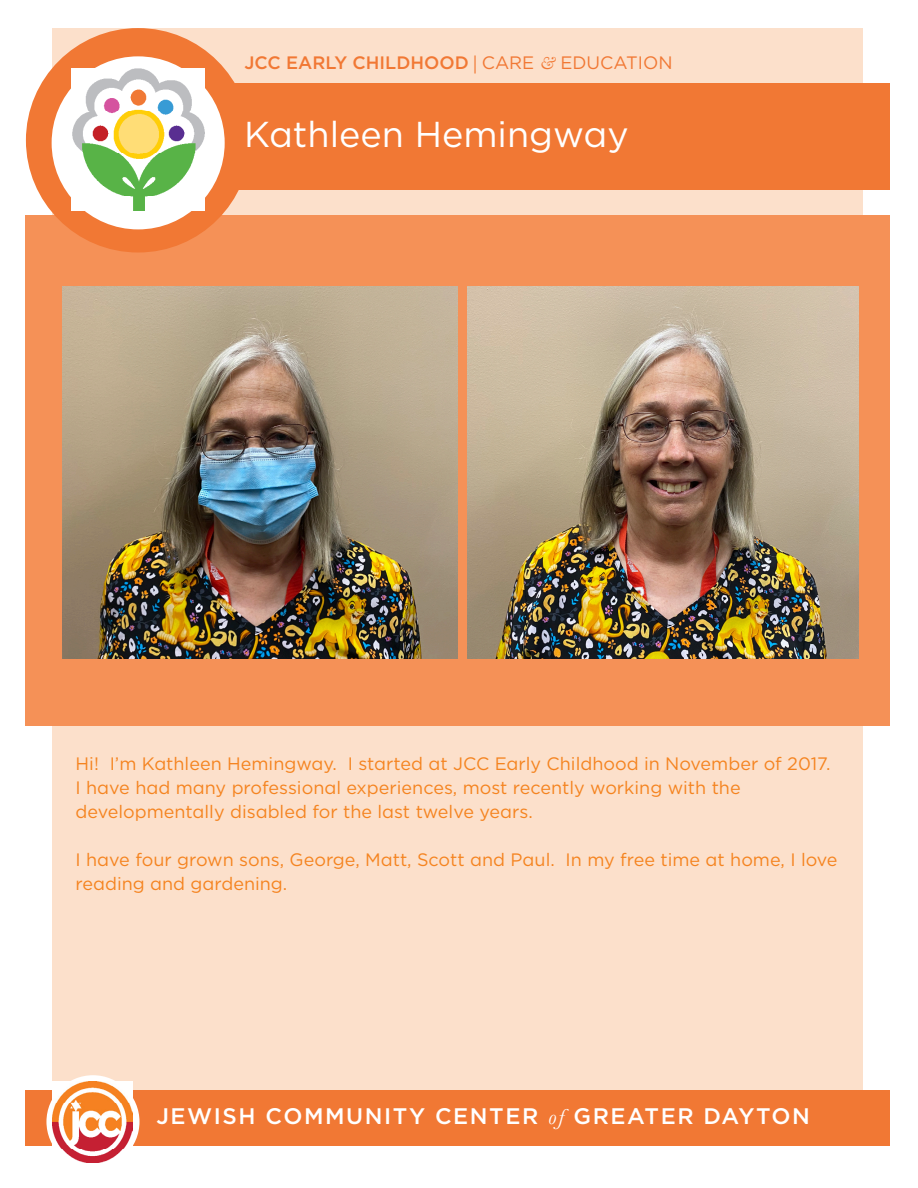
<style>
.page{position:relative;width:918px;height:1188px;background:#fff}
.page>*{position:absolute;margin:0;border:0;box-sizing:border-box;transform-origin:0 0}
.t1{font:36px "Gotham";color:#fff}
.t2{font:500 22.5px "Gotham";letter-spacing:.07em;color:#fff}
.t3{font:18px/24px "Gotham";color:#f58420}
.t4{font:500 18px "Gotham";color:#f17834}
.s1{font-family:"Minion Pro";font-weight:400}
.s2{font-weight:400}
.s3{font-family:"Baskerville MT Std";font-weight:400;font-style:italic}
</style>
<div class="page">
<div style="left:53px;top:28px;width:810px;height:1096px;background:#fce0cb"></div>
<div style="left:26px;top:215px;width:864px;height:511px;background:#f59157"></div>
<div style="left:26px;top:1090px;width:864px;height:55px;background:#f17834"></div>
<div style="left:26px;top:28px;width:224px;height:225px;background:#f17834;border-radius:50%"></div>
<div style="left:53px;top:83px;width:837px;height:106px;background:#f17834"></div>
<div style="left:46px;top:1075px;width:94px;height:93px;background:#fff;border-radius:50%"></div>
<img style="left:52px;top:1081px;width:80px;height:81px">
<div style="left:52px;top:56px;width:173px;height:173px;background:#fff;border-radius:50%"></div>
<img style="left:72px;top:69px;width:133px;height:142px">
<img style="left:62px;top:286px;width:396px;height:373px">
<img style="left:467px;top:286px;width:391px;height:373px">
<p class="t4" style="left:245px;top:51px;width:430px">JCC EARLY CHILDHOOD <span class="s1">|</span> <span class="s2">CARE</span> <span class="s3">&amp;</span> <span class="s2">EDUCATION</span></p>
<p class="t1" style="left:244px;top:111px;width:386px">Kathleen Hemingway</p>
<p class="t3" style="left:76px;top:752px;width:757px">Hi! I’m Kathleen Hemingway. I started at JCC Early Childhood in November of 2017.<br>I have had many professional experiences, most recently working with the</p>
<p class="t3" style="left:76px;top:800px;width:459px">developmentally disabled for the last twelve years.</p>
<p class="t3" style="left:76px;top:848px;width:763px">I have four grown sons, George, Matt, Scott and Paul. In my free time at home, I love reading and gardening.</p>
<p class="t2" style="left:156px;top:1101px;width:655px">JEWISH COMMUNITY CENTER <span class="s3">of</span> GREATER DAYTON</p>
</div>
